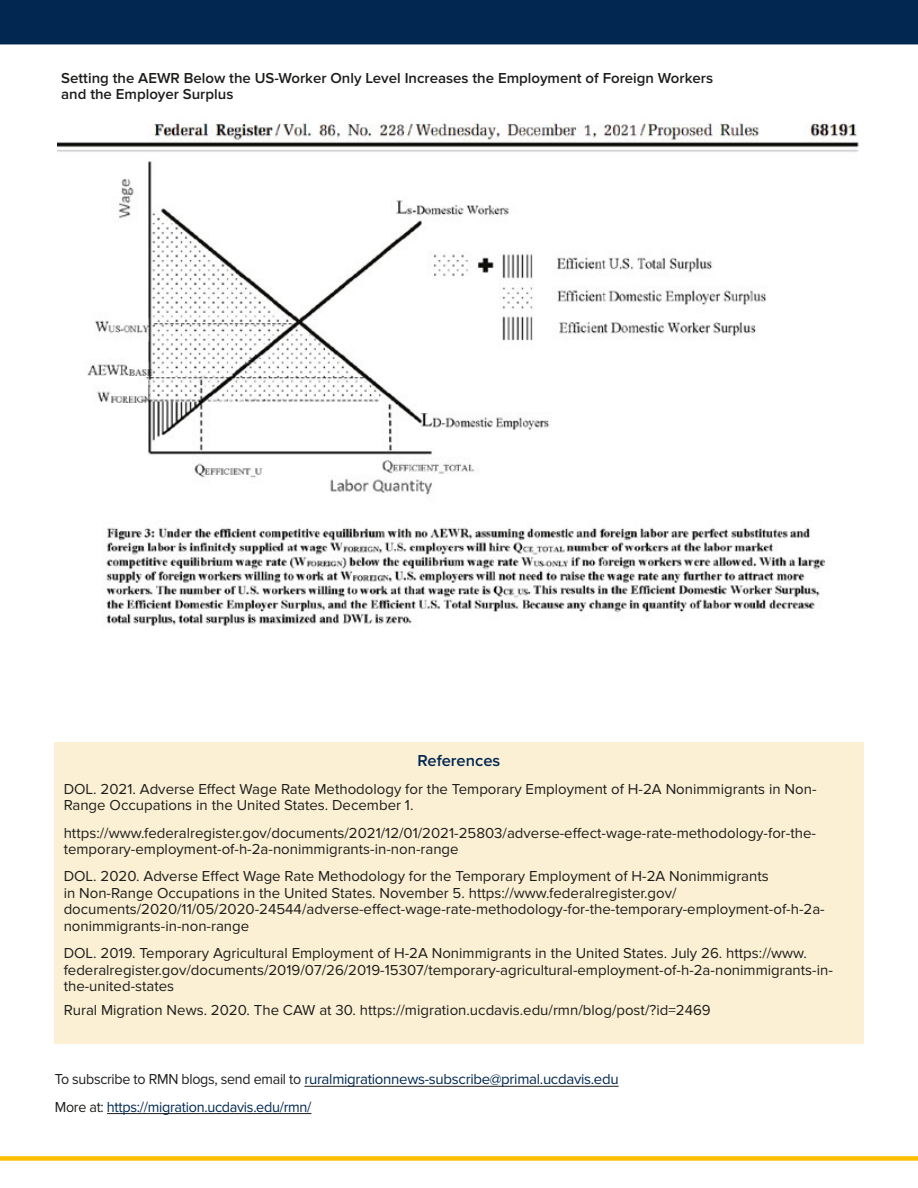
<style>
.page{position:relative;width:918px;height:1188px;background:#fff}
.page>*{position:absolute;margin:0;border:0;box-sizing:border-box;transform-origin:0 0}
.Article_Body__Palati{font:600 16.5px "Proxima Nova";color:#022851}
.Article_Body__Palati-2{font:15px/16.5px "Proxima Nova";color:#1d1d1b}
.Article_Body__Palati-3{font:600 15px/16.5px "Proxima Nova";color:#1d1d1b}
.Article_Body__Palati-4{font:15px "Proxima Nova";letter-spacing:-.02em;color:#022851}
.Article_Body__Palati-5{font:15px "Proxima Nova";letter-spacing:-.02em;color:#022851;scale:.96 1}
.s1{color:#1d1d1b}
</style>
<div class="page">
<div style="left:0;top:1156px;width:918px;height:5px;background:#ffbf00"></div>
<div style="left:0;top:0;width:918px;height:44px;background:#022851"></div>
<div style="left:54px;top:742px;width:810px;height:302px;background:#fbf0d4"></div>
<hr style="left:304px;top:1086px;width:315px;height:1px;background:#1d1d1b">
<hr style="left:107px;top:1113px;width:204px;height:1px;background:#1d1d1b">
<img style="left:57px;top:123px;width:802px;height:504px">
<p class="Article_Body__Palati-3" style="left:61px;top:70px;width:653px">Setting the AEWR Below the US-Worker Only Level Increases the Employment of Foreign Workers and the Employer Surplus</p>
<p class="Article_Body__Palati" style="left:418px;top:751px;width:84px">References</p>
<p class="Article_Body__Palati-2" style="left:64px;top:781px;width:754px">DOL. 2021. Adverse Effect Wage Rate Methodology for the Temporary Employment of H-2A Nonimmigrants in Non-<br>Range Occupations in the United States. December 1.</p>
<p class="Article_Body__Palati-2" style="left:64px;top:825px;width:754px">https://www.federalregister.gov/documents/2021/12/01/2021-25803/adverse-effect-wage-rate-methodology-for-the&shy;temporary-employment-of-h-2a-nonimmigrants-in-non-range</p>
<p class="Article_Body__Palati-2" style="left:64px;top:869px;width:763px">DOL. 2020. Adverse Effect Wage Rate Methodology for the Temporary Employment of H-2A Nonimmigrants<br>in Non-Range Occupations in the United States. November 5. https://www.federalregister.gov/ documents/2020/11/05/2020-24544/adverse-effect-wage-rate-methodology-for-the-temporary-employment-of-h-2a&shy;nonimmigrants-in-non-range</p>
<p class="Article_Body__Palati-2" style="left:64px;top:945px;width:771px">DOL. 2019. Temporary Agricultural Employment of H-2A Nonimmigrants in the United States. July 26. https://www. federalregister.gov/documents/2019/07/26/2019-15307/temporary-agricultural-employment-of-h-2a-nonimmigrants-in&shy;the-united-states</p>
<p class="Article_Body__Palati-2" style="left:64px;top:1003px;width:649px">Rural Migration News. 2020. The CAW at 30. https://migration.ucdavis.edu/rmn/blog/post/?id=2469</p>
<p class="Article_Body__Palati-4" style="left:55px;top:1071px;width:565px"><span class="s1">To subscribe to RMN blogs, send email to</span> ruralmigrationnews-subscribe@primal.ucdavis.edu</p>
<p class="Article_Body__Palati-5" style="left:55px;top:1098px;width:269px"><span class="s1">More at:</span> https://migration.ucdavis.edu/rmn/</p>
</div>
